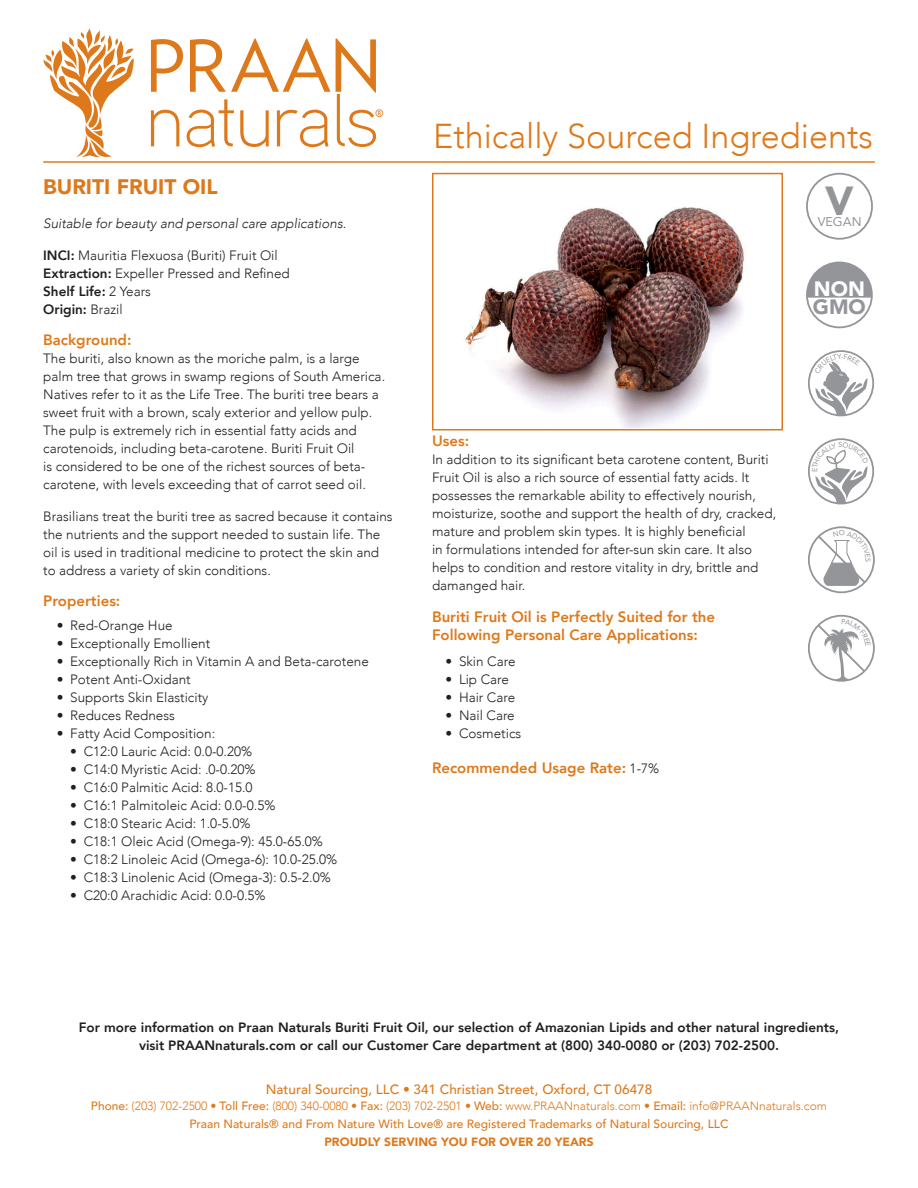
<style>
.page{position:relative;width:918px;height:1188px;background:#fff}
.page>*{position:absolute;margin:0;border:0;box-sizing:border-box;transform-origin:0 0}
.t1{font:900 40.5px "Avenir";color:#939598}
.t2{font:300 34.5px "Avenir";color:#de791b}
.t3{font:900 21px "Avenir";color:#de791b}
.t4{font:900 20.7px "Avenir";color:#939598}
.t5{font:900 20.7px "Avenir";color:#fff}
.Section_Header{font:800 15px/18px "Avenir";color:#de791b}
.t6{font:300 13.5px/18px "Avenir";color:#231f20}
.t7{font:800 13.5px/18px "Avenir";color:#231f20;text-align:center}
.t8{font:500 13.5px "Avenir";color:#de791b}
.t9{font:italic 300 13.5px "Avenir";color:#231f20}
.t10{font:12.6px "Avenir";color:#939598}
.t11{font:500 12px/18px "Avenir";color:#de791b;text-align:center}
.t12{font:900 12px "Avenir";color:#de791b}
.t13{font:600 10.8px "Aaux Next";color:#de791b}
.t14{font:7.2px "Avenir";color:#939598}
.s1{font-weight:800}
.s2{font-weight:300}
.s3{font-weight:300;font-size:13.5px;color:#231f20}
</style>
<div class="page">
<img style="left:465px;top:207px;width:279px;height:220px">
<div style="left:432px;top:173px;width:351px;height:257px;border:2px solid #de791b"></div>
<div style="left:806px;top:173px;width:67px;height:67px;border:2px solid #939598;border-radius:50%"></div>
<div style="left:806px;top:262px;width:67px;height:66px;border:2px solid #939598;border-radius:50%"></div>
<svg style="left:807px;top:263px;width:65px;height:30px"></svg>
<div style="left:807px;top:293px;width:65px;height:5px;background:#939598"></div>
<svg style="left:809px;top:351px;width:64px;height:64px"></svg>
<div style="left:808px;top:350px;width:66px;height:66px;border:2px solid #939598;border-radius:50%"></div>
<svg style="left:809px;top:439px;width:64px;height:65px"></svg>
<div style="left:808px;top:438px;width:66px;height:66px;border:2px solid #939598;border-radius:50%"></div>
<div style="left:808px;top:526px;width:67px;height:67px;border:2px solid #939598;border-radius:50%"></div>
<svg style="left:809px;top:616px;width:65px;height:65px"></svg>
<div style="left:808px;top:615px;width:67px;height:67px;border:2px solid #939598;border-radius:50%"></div>
<hr style="left:43px;top:161px;width:832px;height:2px;background:#de791b">
<svg style="left:151px;top:38px;width:225px;height:109px"></svg>
<svg style="left:43px;top:28px;width:91px;height:130px"></svg>
<svg style="left:814px;top:354px;width:54px;height:63px"></svg>
<svg style="left:812px;top:442px;width:56px;height:63px"></svg>
<svg style="left:816px;top:530px;width:55px;height:56px"></svg>
<svg style="left:816px;top:619px;width:55px;height:62px"></svg>
<p class="t13" style="left:375px;top:106px;width:10px">®</p>
<p class="t3" style="left:43px;top:168px;width:176px">BURITI FRUIT OIL</p>
<p class="t9" style="left:43px;top:216px;width:305px">Suitable for beauty and personal care applications.</p>
<p class="t6" style="left:43px;top:246px;width:236px"><span class="s1">INCI:</span> Mauritia Flexuosa (Buriti) Fruit Oil</p>
<p class="t6" style="left:43px;top:264px;width:248px"><span class="s1">Extraction:</span> Expeller Pressed and Refined</p>
<p class="t7" style="left:43px;top:282px;width:109px">Shelf Life: <span class="s2">2 Years</span></p>
<p class="t7" style="left:43px;top:300px;width:81px">Origin: <span class="s2">Brazil</span></p>
<p class="Section_Header" style="left:43px;top:331px;width:90px">Background:</p>
<p class="t6" style="left:43px;top:350px;width:343px">The buriti, also known as the moriche palm, is a large palm tree that grows in swamp regions of South America.<br>Natives refer to it as the Life Tree. The buriti tree bears a sweet fruit with a brown, scaly exterior and yellow pulp.<br>The pulp is extremely rich in essential fatty acids and carotenoids, including beta-carotene. Buriti Fruit Oil<br>is considered to be one of the richest sources of beta&shy;carotene, with levels exceeding that of carrot seed oil.</p>
<p class="t6" style="left:43px;top:507px;width:351px">Brasilians treat the buriti tree as sacred because it contains the nutrients and the support needed to sustain life. The oil is used in traditional medicine to protect the skin and to address a variety of skin conditions.</p>
<p class="Section_Header" style="left:43px;top:592px;width:79px">Properties:</p>
<p class="t6" style="left:57px;top:616px;width:118px">• Red-Orange Hue</p>
<p class="t6" style="left:57px;top:634px;width:155px">• Exceptionally Emollient</p>
<p class="t6" style="left:57px;top:652px;width:314px">• Exceptionally Rich in Vitamin A and Beta-carotene</p>
<p class="t6" style="left:57px;top:670px;width:136px">• Potent Anti-Oxidant</p>
<p class="t6" style="left:57px;top:688px;width:153px">• Supports Skin Elasticity</p>
<p class="t6" style="left:57px;top:706px;width:120px">• Reduces Redness</p>
<p class="t6" style="left:57px;top:724px;width:160px">• Fatty Acid Composition:</p>
<p class="t6" style="left:70px;top:742px;width:183px">• C12:0 Lauric Acid: 0.0-0.20%</p>
<p class="t6" style="left:70px;top:760px;width:187px">• C14:0 Myristic Acid: .0-0.20%</p>
<p class="t6" style="left:70px;top:778px;width:184px">• C16:0 Palmitic Acid: 8.0-15.0</p>
<p class="t6" style="left:70px;top:796px;width:207px">• C16:1 Palmitoleic Acid: 0.0-0.5%</p>
<p class="t6" style="left:70px;top:814px;width:182px">• C18:0 Stearic Acid: 1.0-5.0%</p>
<p class="t6" style="left:70px;top:832px;width:254px">• C18:1 Oleic Acid (Omega-9): 45.0-65.0%</p>
<p class="t6" style="left:70px;top:850px;width:269px">• C18:2 Linoleic Acid (Omega-6): 10.0-25.0%</p>
<p class="t6" style="left:70px;top:868px;width:262px">• C18:3 Linolenic Acid (Omega-3): 0.5-2.0%</p>
<p class="t6" style="left:70px;top:886px;width:197px">• C20:0 Arachidic Acid: 0.0-0.5%</p>
<h2 class="t2" style="left:433px;top:115px;width:441px">Ethically Sourced Ingredients</h2>
<h1 class="t1" style="left:825px;top:166px;width:30px">V</h1>
<p class="t10" style="left:818px;top:212px;width:45px">VEGAN</p>
<h3 class="t5" style="left:814px;top:271px;width:53px">NON</h3>
<h3 class="t4" style="left:813px;top:289px;width:54px">GMO</h3>
<p class="Section_Header" style="left:432px;top:432px;width:39px">Uses:</p>
<p class="t6" style="left:432px;top:451px;width:346px">In addition to its significant beta carotene content, Buriti Fruit Oil is also a rich source of essential fatty acids. It possesses the remarkable ability to effectively nourish, moisturize, soothe and support the health of dry, cracked, mature and problem skin types. It is highly beneficial<br>in formulations intended for after-sun skin care. It also helps to condition and restore vitality in dry, brittle and damanged hair.</p>
<p class="Section_Header" style="left:432px;top:608px;width:285px">Buriti Fruit Oil is Perfectly Suited for the<br>Following Personal Care Applications:</p>
<p class="t6" style="left:446px;top:652px;width:72px">• Skin Care</p>
<p class="t6" style="left:446px;top:670px;width:65px">• Lip Care</p>
<p class="t6" style="left:446px;top:688px;width:71px">• Hair Care</p>
<p class="t6" style="left:446px;top:706px;width:71px">• Nail Care</p>
<p class="t6" style="left:446px;top:724px;width:77px">• Cosmetics</p>
<p class="Section_Header" style="left:432px;top:758px;width:229px">Recommended Usage Rate: <span class="s3">1-7%</span></p>
<p class="t14" style="left:874px;top:558px;width:6px;rotate:90deg">S</p>
<p class="t7" style="left:79px;top:1018px;width:762px">For more information on Praan Naturals Buriti Fruit Oil, our selection of Amazonian Lipids and other natural ingredients, visit PRAANnaturals.com or call our Customer Care department at (800) 340-0080 or (203) 702-2500.</p>
<p class="t8" style="left:266px;top:1077px;width:388px">Natural Sourcing, LLC • 341 Christian Street, Oxford, CT 06478</p>
<p class="t11" style="left:91px;top:1096px;width:738px">Phone: <span class="s2">(203) 702-2500 •</span> Toll Free: <span class="s2">(800) 340-0080 •</span> Fax: <span class="s2">(203) 702-2501 •</span> Web: <span class="s2">www.PRAANnaturals.com •</span> Email: <span class="s2">info@PRAANnaturals.com<br></span>Praan Naturals® and From Nature With Love® are Registered Trademarks of Natural Sourcing, LLC</p>
<p class="t12" style="left:324px;top:1132px;width:271px">PROUDLY SERVING YOU FOR OVER 20 YEARS</p>
</div>
